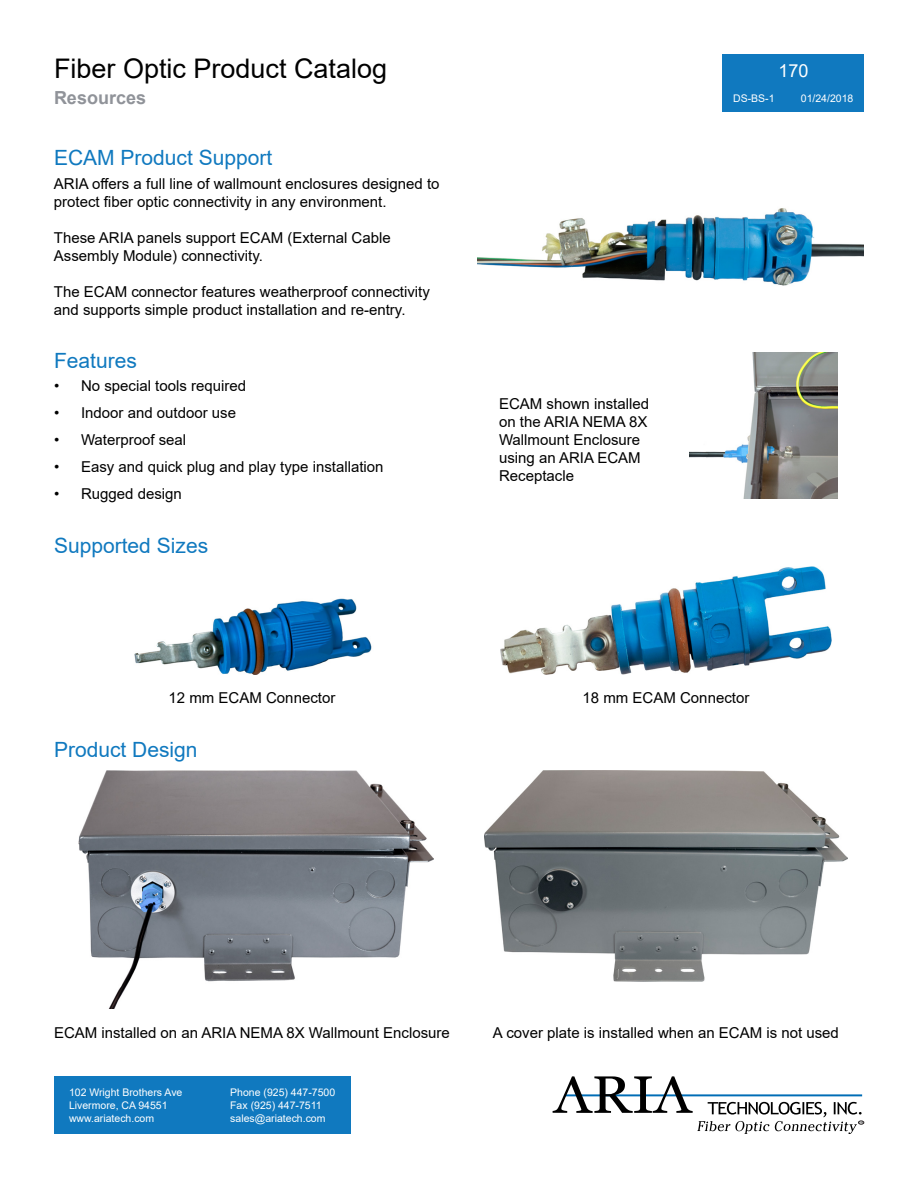
<style>
.page{position:relative;width:918px;height:1188px;background:#fff}
.page>*{position:absolute;margin:0;border:0;box-sizing:border-box;transform-origin:0 0}
.t1{font:27px "Arial";color:#000}
.t2{font:21px "Arial";color:#1079bf}
.t3{font:700 18px "Arial";color:#909399}
.t4{font:18px "Arial";color:#fff}
.t5{font:15px/18px "Arial";color:#000}
.t6{font:10.5px/12.6px "Arial";color:#fff}
</style>
<div class="page">
<svg style="left:553px;top:1076px;width:311px;height:58px"></svg>
<div style="left:54px;top:1076px;width:297px;height:58px;background:#1079bf"></div>
<div style="left:723px;top:54px;width:141px;height:58px;background:#1079bf"></div>
<img style="left:500px;top:567px;width:332px;height:108px">
<img style="left:478px;top:208px;width:386px;height:78px">
<img style="left:134px;top:598px;width:238px;height:77px">
<img style="left:690px;top:353px;width:148px;height:146px">
<img style="left:78px;top:771px;width:355px;height:238px">
<img style="left:484px;top:771px;width:364px;height:211px">
<h1 class="t1" style="left:54px;top:50px;width:335px">Fiber Optic Product Catalog</h1>
<p class="t3" style="left:54px;top:85px;width:94px">Resources</p>
<p class="t6" style="left:733px;top:92px;width:43px">DS-BS-1</p>
<p class="t6" style="left:801px;top:92px;width:54px">01/24/2018</p>
<p class="t4" style="left:778px;top:58px;width:32px">170</p>
<h2 class="t2" style="left:54px;top:143px;width:220px">ECAM Product Support</h2>
<p class="t5" style="left:54px;top:175px;width:387px">ARIA offers a full line of wallmount enclosures designed to protect fiber optic connectivity in any environment.</p>
<p class="t5" style="left:54px;top:229px;width:338px">These ARIA panels support ECAM (External Cable<br>Assembly Module) connectivity.</p>
<p class="t5" style="left:54px;top:283px;width:377px">The ECAM connector features weatherproof connectivity and supports simple product installation and re-entry.</p>
<h2 class="t2" style="left:54px;top:346px;width:84px">Features</h2>
<p class="t5" style="left:54px;top:377px;width:194px">• No special tools required</p>
<p class="t5" style="left:54px;top:404px;width:184px">• Indoor and outdoor use</p>
<p class="t5" style="left:54px;top:431px;width:134px">• Waterproof seal</p>
<p class="t5" style="left:54px;top:458px;width:331px">• Easy and quick plug and play type installation</p>
<p class="t5" style="left:54px;top:485px;width:129px">• Rugged design</p>
<h2 class="t2" style="left:54px;top:532px;width:156px">Supported Sizes</h2>
<p class="t5" style="left:499px;top:395px;width:152px">ECAM shown installed on the ARIA NEMA 8X<br>Wallmount Enclosure using an ARIA ECAM<br>Receptacle</p>
<p class="t5" style="left:169px;top:689px;width:168px">12 mm ECAM Connector</p>
<p class="t5" style="left:583px;top:689px;width:168px">18 mm ECAM Connector</p>
<h2 class="t2" style="left:54px;top:736px;width:145px">Product Design</h2>
<p class="t5" style="left:54px;top:1023px;width:397px">ECAM installed on an ARIA NEMA 8X Wallmount Enclosure</p>
<p class="t5" style="left:493px;top:1023px;width:347px">A cover plate is installed when an ECAM is not used</p>
<p class="t6" style="left:69px;top:1086px;width:115px">102 Wright Brothers Ave<br>Livermore, CA 94551 www.ariatech.com</p>
<p class="t6" style="left:230px;top:1086px;width:107px">Phone (925) 447-7500<br>Fax (925) 447-7511 sales@ariatech.com</p>
</div>
